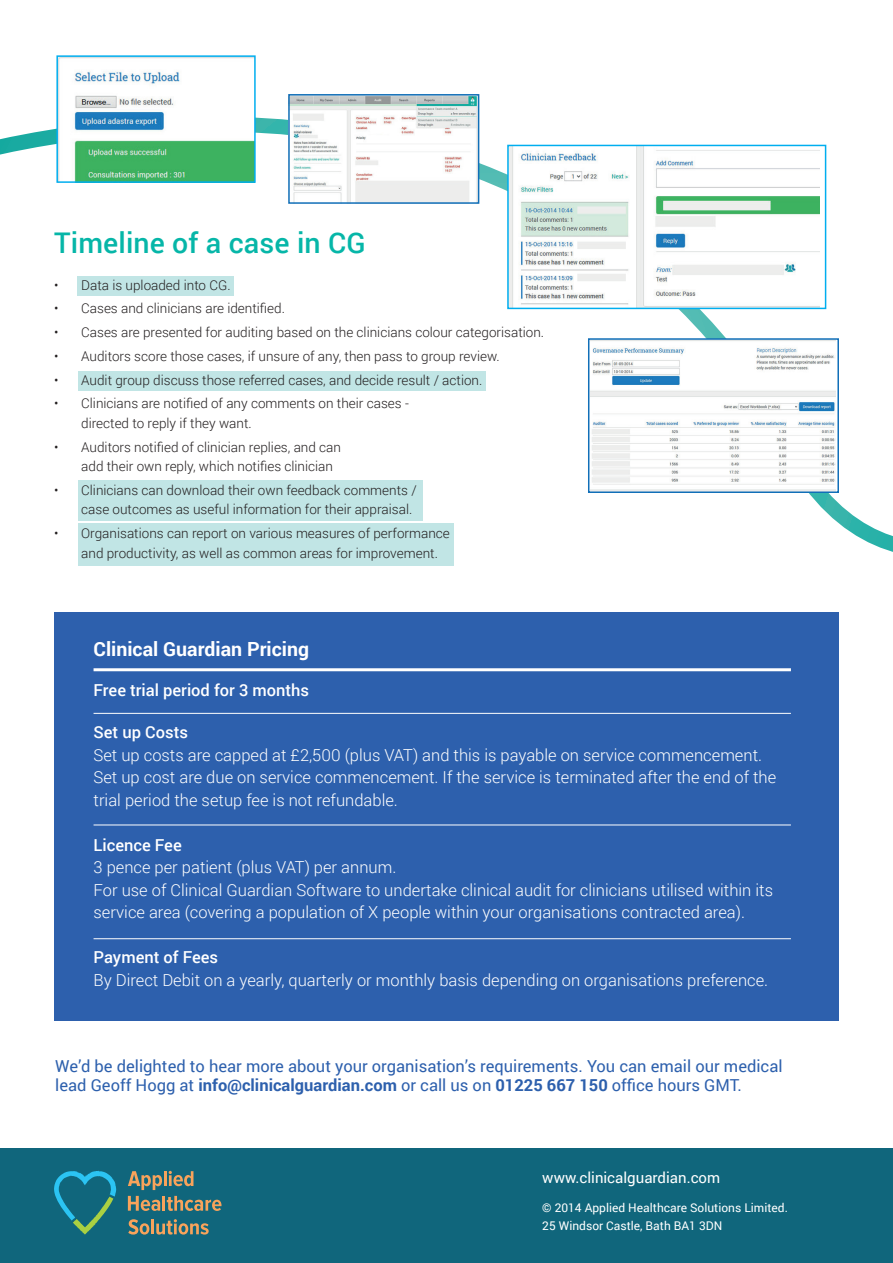
<style>
.page{position:relative;width:893px;height:1263px;background:#fff}
.page>*{position:absolute;margin:0;border:0;box-sizing:border-box;transform-origin:0 0}
.t1{font:500 28.5px "Roboto";letter-spacing:.005em;color:#06b6a8}
.t2{font:700 19.5px "Roboto";color:#fff}
.t3{font:300 16.5px/22.5px "Roboto";color:#fff}
.t4{font:16.5px/19.8px "Roboto";color:#2d60ad}
.t5{font:500 16.5px "Roboto";color:#fff}
.t6{font:15px "Roboto";color:#fff}
.t7{font:300 13.5px/19.5px "Roboto";color:#231f20}
.t8{font:12px/18px "Roboto";color:#fff}
.s1{font-weight:700}
</style>
<div class="page">
<svg style="left:0;top:94px;width:893px;height:472px"></svg>
<div style="left:54px;top:612px;width:785px;height:408px;background:#2d60ad"></div>
<div style="left:0;top:1148px;width:893px;height:115px;background:#10667c"></div>
<svg style="left:128px;top:1171px;width:34px;height:19px"></svg>
<hr style="left:164px;top:1171px;width:3px;height:15px;background:#f8a35b">
<svg style="left:169px;top:1171px;width:24px;height:15px"></svg>
<svg style="left:128px;top:1196px;width:93px;height:15px"></svg>
<svg style="left:128px;top:1219px;width:21px;height:15px"></svg>
<hr style="left:151px;top:1219px;width:3px;height:15px;background:#f8a35b">
<svg style="left:156px;top:1219px;width:53px;height:15px"></svg>
<svg style="left:54px;top:1171px;width:63px;height:63px"></svg>
<img style="left:59px;top:58px;width:194px;height:122px">
<div style="left:56px;top:55px;width:200px;height:128px;border:2px solid #00aeef"></div>
<img style="left:291px;top:97px;width:185px;height:104px">
<div style="left:288px;top:94px;width:191px;height:110px;border:2px solid #116fb8"></div>
<img style="left:591px;top:341px;width:244px;height:149px">
<div style="left:588px;top:338px;width:251px;height:155px;border:2px solid #116fb8"></div>
<img style="left:510px;top:148px;width:309px;height:158px">
<div style="left:507px;top:145px;width:319px;height:164px;border:2px solid #00aeef"></div>
<hr style="left:94px;top:668px;width:697px;height:3px;background:#fff">
<hr style="left:94px;top:713px;width:697px;height:1px;background:#fff">
<hr style="left:94px;top:825px;width:697px;height:1px;background:#fff">
<hr style="left:94px;top:938px;width:697px;height:1px;background:#fff">
<div style="left:78px;top:480px;width:345px;height:41px;background:#c1e5e5"></div>
<h1 class="t1" style="left:54px;top:223px;width:313px">Timeline of a case in CG</h1>
<p class="t7" style="left:54px;top:275px;width:178px">• Data is uploaded into CG.</p>
<p class="t7" style="left:54px;top:298px;width:232px">• Cases and clinicians are identified.</p>
<p class="t7" style="left:54px;top:322px;width:491px">• Cases are presented for auditing based on the clinicians colour categorisation.</p>
<p class="t7" style="left:54px;top:346px;width:447px">• Auditors score those cases, if unsure of any, then pass to group review.</p>
<p class="t7" style="left:54px;top:370px;width:430px">• Audit group discuss those referred cases, and decide result / action.</p>
<p class="t7" style="left:81px;top:393px;width:329px;text-indent:-27px">• Clinicians are notified of any comments on their cases - directed to reply if they want.</p>
<p class="t7" style="left:81px;top:437px;width:261px;text-indent:-27px">• Auditors notified of clinician replies, and can add their own reply, which notifies clinician</p>
<p class="t7" style="left:81px;top:480px;width:337px;text-indent:-27px">• Clinicians can download their own feedback comments / case outcomes as useful information for their appraisal.</p>
<p class="t7" style="left:81px;top:523px;width:370px;text-indent:-27px">• Organisations can report on various measures of performance and productivity, as well as common areas for improvement.</p>
<h2 class="t2" style="left:94px;top:635px;width:217px">Clinical Guardian Pricing</h2>
<p class="t5" style="left:94px;top:678px;width:217px">Free trial period for 3 months</p>
<p class="t5" style="left:94px;top:721px;width:96px">Set up Costs</p>
<p class="t3" style="left:94px;top:743px;width:684px">Set up costs are capped at £2,500 (plus VAT) and this is payable on service commencement.<br>Set up cost are due on service commencement. If the service is terminated after the end of the trial period the setup fee is not refundable.</p>
<p class="t5" style="left:94px;top:833px;width:90px">Licence Fee</p>
<p class="t3" style="left:94px;top:855px;width:681px">3 pence per patient (plus VAT) per annum.<br>For use of Clinical Guardian Software to undertake clinical audit for clinicians utilised within its service area (covering a population of X people within your organisations contracted area).</p>
<p class="t5" style="left:94px;top:946px;width:126px">Payment of Fees</p>
<p class="t3" style="left:94px;top:968px;width:676px">By Direct Debit on a yearly, quarterly or monthly basis depending on organisations preference.</p>
<p class="t4" style="left:55px;top:1055px;width:729px">We’d be delighted to hear more about your organisation’s requirements. You can email our medical lead Geoff Hogg at <span class="s1">info@clinicalguardian.com</span> or call us on <span class="s1">01225 667 150</span> office hours GMT.</p>
<p class="t6" style="left:542px;top:1167px;width:179px">www.clinicalguardian.com</p>
<p class="t8" style="left:542px;top:1198px;width:247px">© 2014 Applied Healthcare Solutions Limited.<br>25 Windsor Castle, Bath BA1 3DN</p>
</div>
